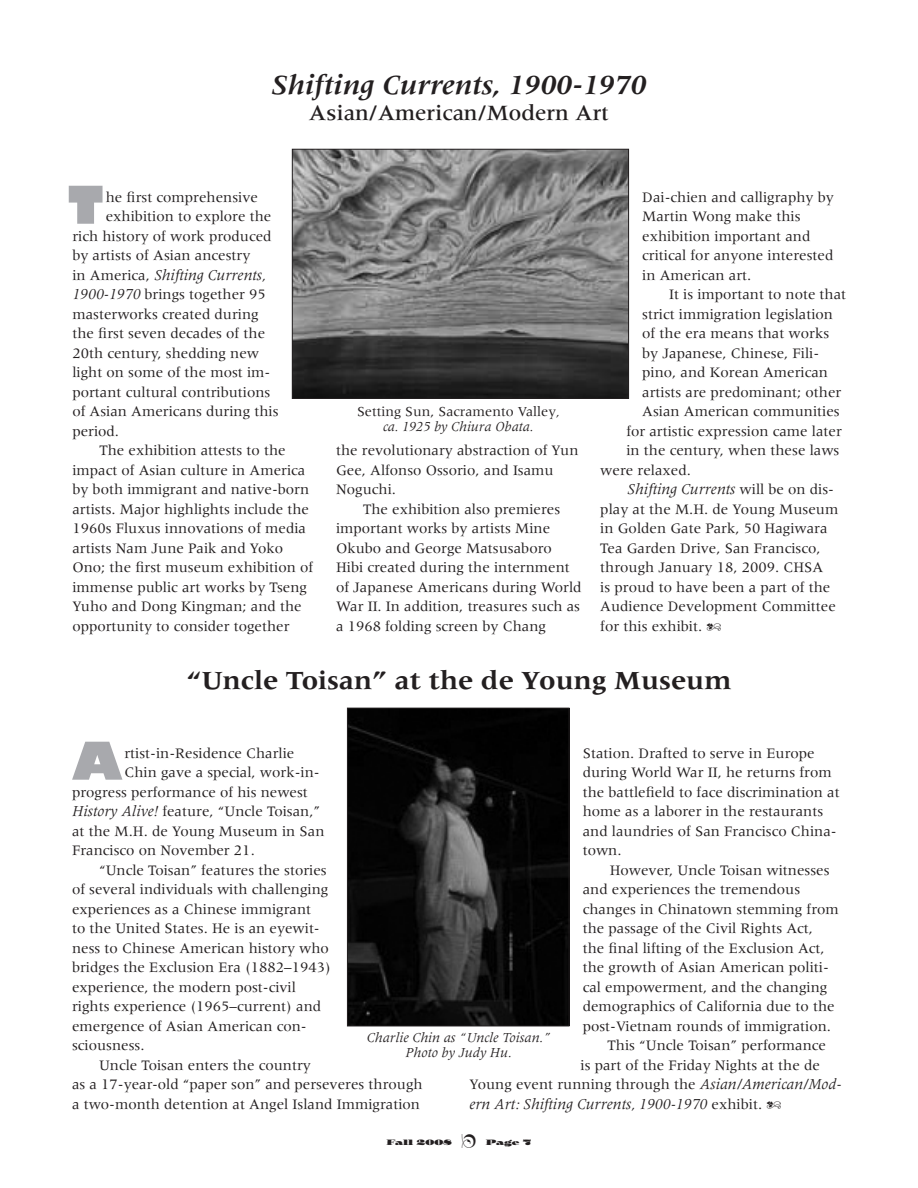
<style>
.page{position:relative;width:918px;height:1188px;background:#fff}
.page>*{position:absolute;margin:0;border:0;box-sizing:border-box;transform-origin:0 0}
.Cap{font:800 51px "Gill Sans";color:#a8a9ad}
.Head{font:italic 700 28.5px "Meridien";color:#231f20}
.Head-2{font:700 27px "Meridien";color:#231f20}
.Subhead{font:500 22.5px "Meridien";color:#231f20}
.Body_text{font:italic 15.75px "Meridien";color:#231f20}
.Body_text_2{font:italic 15.75px "Meridien";color:#231f20}
.Body_text-2{font:15px/19.5px "Meridien";color:#231f20}
.Body_text_2-2{font:15px/19.5px "Meridien";color:#231f20}
.t1{font:italic 14.25px/15px "Meridien";color:#231f20;text-align:center}
.t2{font:14.25px "Meridien";color:#231f20}
.t3{font:7.5px "Ozwald";color:#231f20}
.s1{font-style:normal;font-size:15px}
.s2{font-style:italic;font-size:15.75px}
.s3{font-style:italic}
.s4{font-family:"Type Embellishments One Let Plain";font-size:12px}
.s5{font-family:"Type Embellishments One Let Plain";font-style:normal;font-size:12px}
</style>
<div class="page">
<img style="left:294px;top:151px;width:333px;height:246px">
<div style="left:292px;top:149px;width:337px;height:250px;border:1px solid #231f20"></div>
<img style="left:349px;top:710px;width:218px;height:314px">
<div style="left:347px;top:708px;width:222px;height:318px;border:1px solid #231f20"></div>
<p class="Head" style="left:271px;top:69px;width:377px">Shifting Currents, 1900-1970</p>
<p class="Subhead" style="left:309px;top:100px;width:302px">Asian/American/Modern Art</p>
<p class="Cap" style="left:68px;top:173px;width:37px">T</p>
<p class="Body_text_2-2" style="left:106px;top:187px;width:154px">he first comprehensive</p>
<p class="Body_text_2-2" style="left:106px;top:207px;width:167px">exhibition to explore the</p>
<p class="Body_text_2-2" style="left:72px;top:226px;width:201px">rich history of work produced</p>
<p class="Body_text_2-2" style="left:72px;top:246px;width:180px">by artists of Asian ancestry</p>
<p class="Body_text_2" style="left:72px;top:267px;width:195px"><span class="s1">in America,</span> Shifting Currents,</p>
<p class="Body_text_2-2" style="left:72px;top:285px;width:208px"><span class="s2">1900-1970</span> brings together 95 masterworks created during the first seven decades of the<br>20th century, shedding new light on some of the most im&shy;portant cultural contributions of Asian Americans during this period.</p>
<p class="Body_text-2" style="left:72px;top:441px;width:242px;text-indent:27px">The exhibition attests to the impact of Asian culture in America by both immigrant and native-born artists. Major highlights include the 1960s Fluxus innovations of media artists Nam June Paik and Yoko Ono; the first museum exhibition of immense public art works by Tseng Yuho and Dong Kingman; and the opportunity to consider together</p>
<p class="Body_text-2" style="left:336px;top:441px;width:244px">the revolutionary abstraction of Yun<br>Gee, Alfonso Ossorio, and Isamu<br>Noguchi.</p>
<p class="t2" style="left:357px;top:404px;width:204px">Setting Sun, Sacramento Valley<span class="s3">,</span></p>
<p class="t1" style="left:383px;top:419px;width:152px">ca. 1925 by Chiura Obata.</p>
<p class="Body_text-2" style="left:336px;top:499px;width:247px;text-indent:27px">The exhibition also premieres important works by artists Mine<br>Okubo and George Matsusaboro<br>Hibi created during the internment of Japanese Americans during World<br>War II. In addition, treasures such as a 1968 folding screen by Chang</p>
<p class="Body_text-2" style="left:642px;top:187px;width:193px">Dai-chien and calligraphy by<br>Martin Wong make this exhibition important and critical for anyone interested in American art.</p>
<p class="Body_text-2" style="left:669px;top:285px;width:179px">It is important to note that</p>
<p class="Body_text-2" style="left:642px;top:304px;width:192px">strict immigration legislation</p>
<p class="Body_text-2" style="left:642px;top:324px;width:188px">of the era means that works</p>
<p class="Body_text-2" style="left:642px;top:343px;width:178px">by Japanese, Chinese, Fili-</p>
<p class="Body_text-2" style="left:642px;top:363px;width:187px">pino, and Korean American</p>
<p class="Body_text-2" style="left:642px;top:382px;width:201px">artists are predominant; other</p>
<p class="Body_text-2" style="left:642px;top:402px;width:199px">Asian American communities</p>
<p class="Body_text-2" style="left:626px;top:421px;width:217px">for artistic expression came later</p>
<p class="Body_text-2" style="left:626px;top:441px;width:215px">in the century, when these laws</p>
<p class="Body_text-2" style="left:600px;top:460px;width:92px">were relaxed.</p>
<p class="Body_text" style="left:627px;top:481px;width:208px">Shifting Currents <span class="s1">will be on dis-</span></p>
<p class="Body_text-2" style="left:600px;top:499px;width:240px">play at the M.H. de Young Museum in Golden Gate Park, 50 Hagiwara<br>Tea Garden Drive, San Francisco, through January 18, 2009. CHSA<br>is proud to have been a part of the<br>Audience Development Committee for this exhibit. <span class="s4">q</span></p>
<p class="Head-2" style="left:187px;top:665px;width:546px">“Uncle Toisan” at the de Young Museum</p>
<p class="Cap" style="left:72px;top:729px;width:52px">A</p>
<p class="Body_text_2-2" style="left:124px;top:743px;width:172px">rtist-in-Residence Charlie</p>
<p class="Body_text_2-2" style="left:124px;top:763px;width:197px">Chin gave a special, work-in-</p>
<p class="Body_text_2-2" style="left:72px;top:782px;width:237px">progress performance of his newest</p>
<p class="Body_text_2-2" style="left:72px;top:802px;width:250px"><span class="s2">History Alive!</span> feature, “Uncle Toisan,”</p>
<p class="Body_text_2-2" style="left:72px;top:821px;width:254px">at the M.H. de Young Museum in San</p>
<p class="Body_text_2-2" style="left:72px;top:841px;width:184px">Francisco on November 21.</p>
<p class="Body_text-2" style="left:72px;top:860px;width:260px;text-indent:27px">“Uncle Toisan” features the stories of several individuals with challenging experiences as a Chinese immigrant<br>to the United States. He is an eyewit&shy;ness to Chinese American history who bridges the Exclusion Era (1882–1943) experience, the modern post-civil rights experience (1965–current) and emergence of Asian American con&shy;sciousness.</p>
<p class="Body_text-2" style="left:72px;top:1055px;width:352px;text-indent:27px">Uncle Toisan enters the country<br>as a 17-year-old “paper son” and perseveres through a two-month detention at Angel Island Immigration</p>
<p class="Body_text-2" style="left:583px;top:743px;width:258px">Station. Drafted to serve in Europe during World War II, he returns from the battlefield to face discrimination at home as a laborer in the restaurants and laundries of San Francisco China&shy;town.</p>
<p class="Body_text-2" style="left:583px;top:860px;width:258px;text-indent:27px">However, Uncle Toisan witnesses and experiences the tremendous changes in Chinatown stemming from the passage of the Civil Rights Act,<br>the final lifting of the Exclusion Act, the growth of Asian American politi&shy;cal empowerment, and the changing demographics of California due to the post-Vietnam rounds of immigration.</p>
<p class="Body_text-2" style="left:608px;top:1036px;width:220px">This “Uncle Toisan” performance</p>
<p class="Body_text-2" style="left:580px;top:1055px;width:241px">is part of the Friday Nights at the de</p>
<p class="Body_text-2" style="left:469px;top:1075px;width:374px">Young event running through the <span class="s2">Asian/American/Mod-</span></p>
<p class="Body_text" style="left:469px;top:1095px;width:313px">ern Art: Shifting Currents, 1900-1970 <span class="s1">exhibit.</span> <span class="s5">q</span></p>
<p class="t1" style="left:367px;top:1030px;width:185px">Charlie Chin as “Uncle Toisan.”<br>Photo by Judy Hu.</p>
<p class="t3" style="left:386px;top:1137px;width:91px">Fall 2008 ■</p>
<p class="t3" style="left:486px;top:1137px;width:47px">Page 7</p>
</div>
